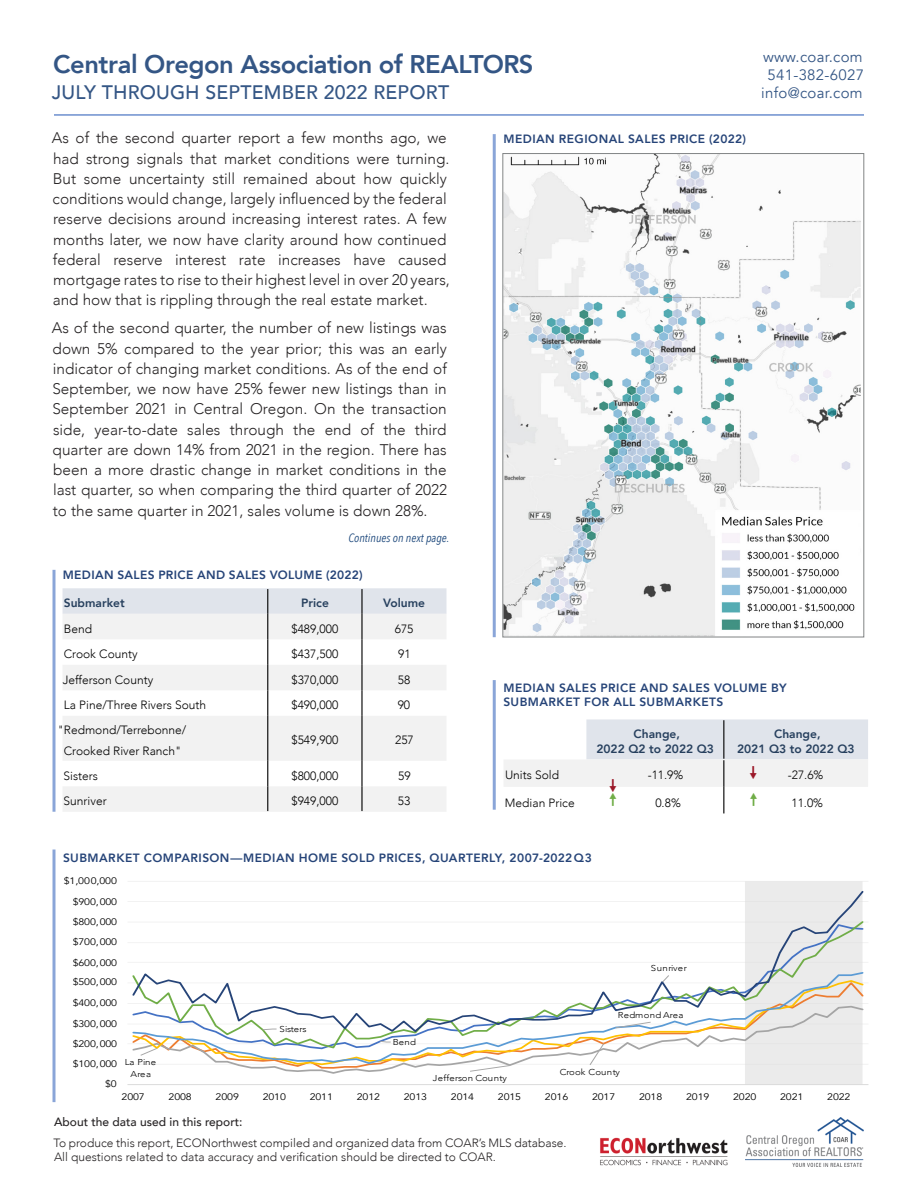
<style>
.page{position:relative;width:918px;height:1188px;background:#fff}
.page>*{position:absolute;margin:0;border:0;box-sizing:border-box;transform-origin:0 0}
.Title_Header{font:800 25.5px "Avenir";letter-spacing:-.02em;color:#345685}
.Title_Header-2{font:500 19.5px "Avenir";letter-spacing:.005em;color:#345685}
.Body_Text{font:300 15.3px/20.2px "Avenir";color:#262324}
.t1{font:15px/18px "Avenir";letter-spacing:.02em;color:#345685;text-align:center}
.Body_Text-2{font:300 12px/21px "Avenir";color:#000;text-align:center}
.t2{font:800 12px/14.4px "Avenir";letter-spacing:.035em;color:#264478}
.Body_Text-3{font:300 12px/14.4px "Avenir";color:#262324}
.Body_Text-4{font:800 12px/15px "Avenir";color:#27405e;text-align:center}
.Body_Text-5{font:500 12px "Avenir";color:#262324}
.Body_Text-6{font:italic 12px "Avenir Next Condensed";color:#214b7e}
.t3{font:9.45px "Avenir";letter-spacing:-.01em;color:#000;scale:1.13 1}
.t4{font:300 8.55px/12px "Avenir";letter-spacing:.005em;color:#000;text-align:center;scale:1.13 1}
.t5{font:300 8.55px "Avenir";letter-spacing:.045em;color:#000;scale:1.13 1}
.t6{font:300 8.55px "Avenir";letter-spacing:-.03em;color:#000;scale:1.13 1}
</style>
<div class="page">
<img style="left:745px;top:1118px;width:119px;height:48px">
<img style="left:600px;top:1137px;width:128px;height:29px">
<hr style="left:54px;top:114px;width:810px;height:2px;background:#3c6abe">
<svg style="left:63px;top:716px;width:383px;height:96px;fill:#f2f2f2"></svg>
<svg style="left:63px;top:588px;width:383px;height:128px"></svg>
<hr style="left:361px;top:690px;width:2px;height:26px;background:#000">
<hr style="left:267px;top:716px;width:1px;height:45px;background:#000">
<hr style="left:361px;top:716px;width:2px;height:45px;background:#000">
<hr style="left:361px;top:761px;width:2px;height:25px;background:#000">
<svg style="left:267px;top:761px;width:1px;height:50px"></svg>
<hr style="left:361px;top:786px;width:2px;height:25px;background:#000">
<svg style="left:52px;top:570px;width:4px;height:242px"></svg>
<svg style="left:52px;top:850px;width:4px;height:252px"></svg>
<img style="left:505px;top:155px;width:356px;height:480px">
<hr style="left:493px;top:134px;width:3px;height:503px;background:#3c6abe">
<hr style="left:127px;top:1064px;width:741px;height:1px;background:#f2f2f2">
<hr style="left:127px;top:1043px;width:741px;height:1px;background:#f2f2f2">
<hr style="left:127px;top:1024px;width:741px;height:1px;background:#f2f2f2">
<hr style="left:127px;top:1003px;width:741px;height:1px;background:#f2f2f2">
<hr style="left:127px;top:982px;width:741px;height:1px;background:#f2f2f2">
<hr style="left:127px;top:962px;width:741px;height:1px;background:#f2f2f2">
<hr style="left:127px;top:942px;width:741px;height:1px;background:#f2f2f2">
<hr style="left:127px;top:922px;width:741px;height:1px;background:#f2f2f2">
<hr style="left:127px;top:901px;width:741px;height:1px;background:#f2f2f2">
<hr style="left:127px;top:881px;width:741px;height:1px;background:#f2f2f2">
<div style="left:745px;top:882px;width:118px;height:202px;background:#ebebeb"></div>
<hr style="left:127px;top:1084px;width:741px;height:1px;background:#d9d9d9">
<svg style="left:239px;top:1066px;width:624px;height:9px"></svg>
<svg style="left:132px;top:1050px;width:731px;height:15px"></svg>
<svg style="left:132px;top:1034px;width:731px;height:16px"></svg>
<svg style="left:132px;top:889px;width:732px;height:145px"></svg>
<svg style="left:379px;top:1040px;width:13px;height:3px"></svg>
<svg style="left:589px;top:1042px;width:16px;height:23px"></svg>
<svg style="left:469px;top:1065px;width:42px;height:7px"></svg>
<svg style="left:139px;top:1047px;width:19px;height:9px"></svg>
<svg style="left:614px;top:1021px;width:38px;height:8px"></svg>
<svg style="left:262px;top:1028px;width:16px;height:3px"></svg>
<svg style="left:661px;top:974px;width:9px;height:9px"></svg>
<hr style="left:493px;top:680px;width:3px;height:130px;background:#3c6abe">
<svg style="left:504px;top:719px;width:364px;height:94px"></svg>
<p class="Title_Header" style="left:53px;top:44px;width:482px">Central Oregon Association of REALTORS</p>
<p class="Title_Header-2" style="left:52px;top:75px;width:399px">JULY THROUGH SEPTEMBER 2022 REPORT</p>
<p class="t1" style="left:763px;top:48px;width:101px">www.coar.com</p>
<p class="t1" style="left:761px;top:66px;width:104px">541-382-6027 info@coar.com</p>
<p class="Body_Text" style="left:52px;top:128px;width:400px">As of the second quarter report a few months ago, we had strong signals that market conditions were turning.<br>But some uncertainty still remained about how quickly conditions would change, largely influenced by the federal reserve decisions around increasing interest rates. A few months later, we now have clarity around how continued federal reserve interest rate increases have caused mortgage rates to rise to their highest level in over 20 years, and how that is rippling through the real estate market.</p>
<p class="Body_Text" style="left:52px;top:318px;width:397px;text-align:justify">As of the second quarter, the number of new listings was down 5% compared to the year prior; this was an early indicator of changing market conditions. As of the end of September, we now have 25% fewer new listings than in September 2021 in Central Oregon. On the transaction side, year-to-date sales through the end of the third quarter are down 14% from 2021 in the region. There has been a more drastic change in market conditions in the last quarter, so when comparing the third quarter of 2022 to the same quarter in 2021, sales volume is down 28%.</p>
<p class="Body_Text-6" style="left:349px;top:531px;width:102px">Continues on next page.</p>
<p class="t2" style="left:63px;top:568px;width:301px">MEDIAN SALES PRICE AND SALES VOLUME (2022)</p>
<p class="Body_Text-4" style="left:64px;top:595px;width:62px">Submarket</p>
<p class="Body_Text-4" style="left:301px;top:595px;width:29px">Price</p>
<p class="Body_Text-4" style="left:383px;top:595px;width:44px">Volume</p>
<p class="Body_Text-2" style="left:64px;top:618px;width:30px">Bend</p>
<p class="Body_Text-2" style="left:292px;top:618px;width:48px">$489,000</p>
<p class="Body_Text-2" style="left:395px;top:618px;width:20px">675</p>
<p class="Body_Text-2" style="left:64px;top:643px;width:75px">Crook County</p>
<p class="Body_Text-2" style="left:292px;top:643px;width:48px">$437,500</p>
<p class="Body_Text-2" style="left:398px;top:643px;width:14px">91</p>
<p class="Body_Text-2" style="left:63px;top:669px;width:92px">Jefferson County</p>
<p class="Body_Text-2" style="left:292px;top:669px;width:48px">$370,000</p>
<p class="Body_Text-2" style="left:398px;top:669px;width:14px">58</p>
<p class="Body_Text-2" style="left:64px;top:694px;width:144px">La Pine/Three Rivers South</p>
<p class="Body_Text-2" style="left:292px;top:694px;width:48px">$490,000</p>
<p class="Body_Text-2" style="left:398px;top:694px;width:14px">90</p>
<p class="Body_Text-2" style="left:58px;top:719px;width:130px">"Redmond/Terrebonne/<br>Crooked River Ranch"</p>
<p class="Body_Text-2" style="left:292px;top:730px;width:48px">$549,900</p>
<p class="Body_Text-2" style="left:395px;top:730px;width:20px">257</p>
<p class="Body_Text-2" style="left:64px;top:765px;width:36px">Sisters</p>
<p class="Body_Text-2" style="left:292px;top:765px;width:48px">$800,000</p>
<p class="Body_Text-2" style="left:398px;top:765px;width:14px">59</p>
<p class="Body_Text-2" style="left:64px;top:790px;width:45px">Sunriver</p>
<p class="Body_Text-2" style="left:292px;top:790px;width:48px">$949,000</p>
<p class="Body_Text-2" style="left:398px;top:790px;width:14px">53</p>
<p class="t2" style="left:503px;top:132px;width:244px">MEDIAN REGIONAL SALES PRICE (2022)</p>
<p class="t2" style="left:503px;top:681px;width:285px">MEDIAN SALES PRICE AND SALES VOLUME BY<br>SUBMARKET FOR ALL SUBMARKETS</p>
<p class="Body_Text-4" style="left:596px;top:726px;width:119px">Change,<br>2022 Q2 to 2022 Q3</p>
<p class="Body_Text-4" style="left:737px;top:726px;width:119px">Change,<br>2021 Q3 to 2022 Q3</p>
<p class="Body_Text-2" style="left:505px;top:765px;width:55px">Units Sold</p>
<p class="Body_Text-2" style="left:648px;top:765px;width:37px">-11.9%</p>
<p class="Body_Text-2" style="left:788px;top:765px;width:37px">-27.6%</p>
<p class="Body_Text-2" style="left:505px;top:792px;width:71px">Median Price</p>
<p class="Body_Text-2" style="left:655px;top:792px;width:27px">0.8%</p>
<p class="Body_Text-2" style="left:791px;top:792px;width:33px">11.0%</p>
<p class="t2" style="left:63px;top:850px;width:530px">SUBMARKET COMPARISON—MEDIAN HOME SOLD PRICES, QUARTERLY, 2007-2022Q3</p>
<p class="t3" style="left:64px;top:875px;width:49px">$1,000,000</p>
<p class="t3" style="left:73px;top:896px;width:41px">$900,000</p>
<p class="t3" style="left:73px;top:916px;width:41px">$800,000</p>
<p class="t3" style="left:73px;top:936px;width:41px">$700,000</p>
<p class="t3" style="left:73px;top:957px;width:41px">$600,000</p>
<p class="t3" style="left:73px;top:977px;width:41px">$500,000</p>
<p class="t3" style="left:73px;top:997px;width:41px">$400,000</p>
<p class="t3" style="left:73px;top:1018px;width:41px">$300,000</p>
<p class="t3" style="left:73px;top:1038px;width:41px">$200,000</p>
<p class="t3" style="left:73px;top:1058px;width:41px">$100,000</p>
<p class="t3" style="left:105px;top:1079px;width:12px">$0</p>
<p class="t4" style="left:125px;top:1056px;width:29px">La Pine<br>Area</p>
<p class="t6" style="left:279px;top:1024px;width:26px">Sisters</p>
<p class="t4" style="left:393px;top:1036px;width:22px">Bend</p>
<p class="t4" style="left:433px;top:1073px;width:67px">Jefferson County</p>
<p class="t5" style="left:651px;top:963px;width:33px">Sunriver</p>
<p class="t4" style="left:618px;top:1009px;width:60px">Redmond Area</p>
<p class="t4" style="left:560px;top:1066px;width:55px">Crook County</p>
<p class="t3" style="left:122px;top:1091px;width:22px">2007</p>
<p class="t3" style="left:169px;top:1091px;width:22px">2008</p>
<p class="t3" style="left:216px;top:1091px;width:22px">2009</p>
<p class="t3" style="left:263px;top:1091px;width:22px">2010</p>
<p class="t3" style="left:310px;top:1091px;width:22px">2011</p>
<p class="t3" style="left:357px;top:1091px;width:22px">2012</p>
<p class="t3" style="left:404px;top:1091px;width:22px">2013</p>
<p class="t3" style="left:451px;top:1091px;width:22px">2014</p>
<p class="t3" style="left:498px;top:1091px;width:22px">2015</p>
<p class="t3" style="left:545px;top:1091px;width:22px">2016</p>
<p class="t3" style="left:592px;top:1091px;width:22px">2017</p>
<p class="t3" style="left:639px;top:1091px;width:22px">2018</p>
<p class="t3" style="left:686px;top:1091px;width:22px">2019</p>
<p class="t3" style="left:733px;top:1091px;width:22px">2020</p>
<p class="t3" style="left:780px;top:1091px;width:22px">2021</p>
<p class="t3" style="left:827px;top:1091px;width:22px">2022</p>
<p class="Body_Text-5" style="left:54px;top:1111px;width:190px">About the data used in this report:</p>
<p class="Body_Text-3" style="left:54px;top:1136px;width:515px">To produce this report, ECONorthwest compiled and organized data from COAR’s MLS database.<br>All questions related to data accuracy and verification should be directed to COAR.</p>
</div>
